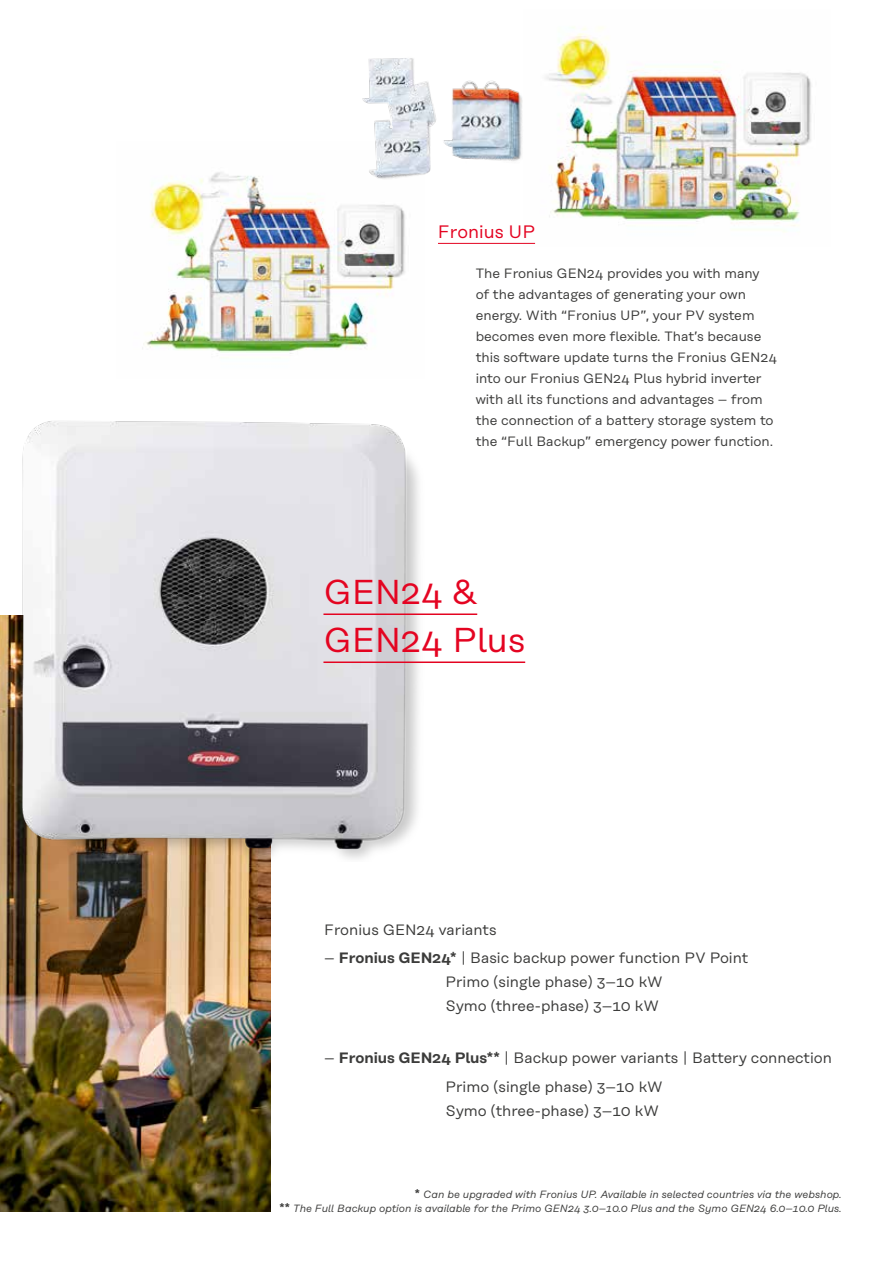
<style>
.page{position:relative;width:893px;height:1263px;background:#fff}
.page>*{position:absolute;margin:0;border:0;box-sizing:border-box;transform-origin:0 0}
.t1{font:34.5px/48px "Rational Text";color:#e40421}
.t2{font:18px "Rational Text";color:#e40421}
.t3{font:15px/24px "Rational Text";color:#3c3c3b}
.t4{font:13.5px/21px "Rational Text";color:#3c3c3b}
.t5{font:italic 10.5px/14.4px "Rational Text";color:#3c3c3b;text-align:right}
.s1{font-weight:600}
.s2{font-weight:600;font-style:normal;font-size:12px}
</style>
<div class="page">
<img style="left:523px;top:27px;width:288px;height:217px">
<hr style="left:438px;top:243px;width:97px;height:1px;background:#e40421">
<img style="left:0;top:861px;width:271px;height:351px">
<img style="left:0;top:421px;width:419px;height:440px">
<hr style="left:323px;top:613px;width:154px;height:2px;background:#e40421">
<hr style="left:323px;top:661px;width:202px;height:2px;background:#e40421">
<img style="left:142px;top:172px;width:263px;height:182px">
<img style="left:340px;top:27px;width:209px;height:200px">
<h2 class="t2" style="left:438px;top:222px;width:99px">Fronius UP</h2>
<p class="t4" style="left:476px;top:263px;width:303px">The Fronius GEN24 provides you with many<br>of the advantages of generating your own energy. With “Fronius UP”, your PV system becomes even more flexible. That’s because this software update turns the Fronius GEN24 into our Fronius GEN24 Plus hybrid inverter with all its functions and advantages – from the connection of a battery storage system to the “Full Backup” emergency power function.</p>
<h1 class="t1" style="left:323px;top:568px;width:203px">GEN24 &amp;<br>GEN24 Plus</h1>
<p class="t3" style="left:324px;top:918px;width:174px">Fronius GEN24 variants</p>
<p class="t3" style="left:446px;top:946px;width:304px;text-indent:-122px">– <span class="s1">Fronius GEN24*</span> | Basic backup power function PV Point<br>Primo (single phase) 3–10 kW<br>Symo (three-phase) 3–10 kW</p>
<p class="t3" style="left:446px;top:1044px;width:388px;line-height:28.2px;text-indent:-122px">– <span class="s1">Fronius GEN24 Plus**</span> | Backup power variants | Battery connection<br>Primo (single phase) 3–10 kW</p>
<p class="t3" style="left:446px;top:1098px;width:215px">Symo (three-phase) 3–10 kW</p>
<p class="t5" style="left:279px;top:1187px;width:564px"><span class="s2">*</span> Can be upgraded with Fronius UP. Available in selected countries via the webshop.<br><span class="s2">**</span> The Full Backup option is available for the Primo GEN24 3.0–10.0 Plus and the Symo GEN24 6.0–10.0 Plus.</p>
</div>
